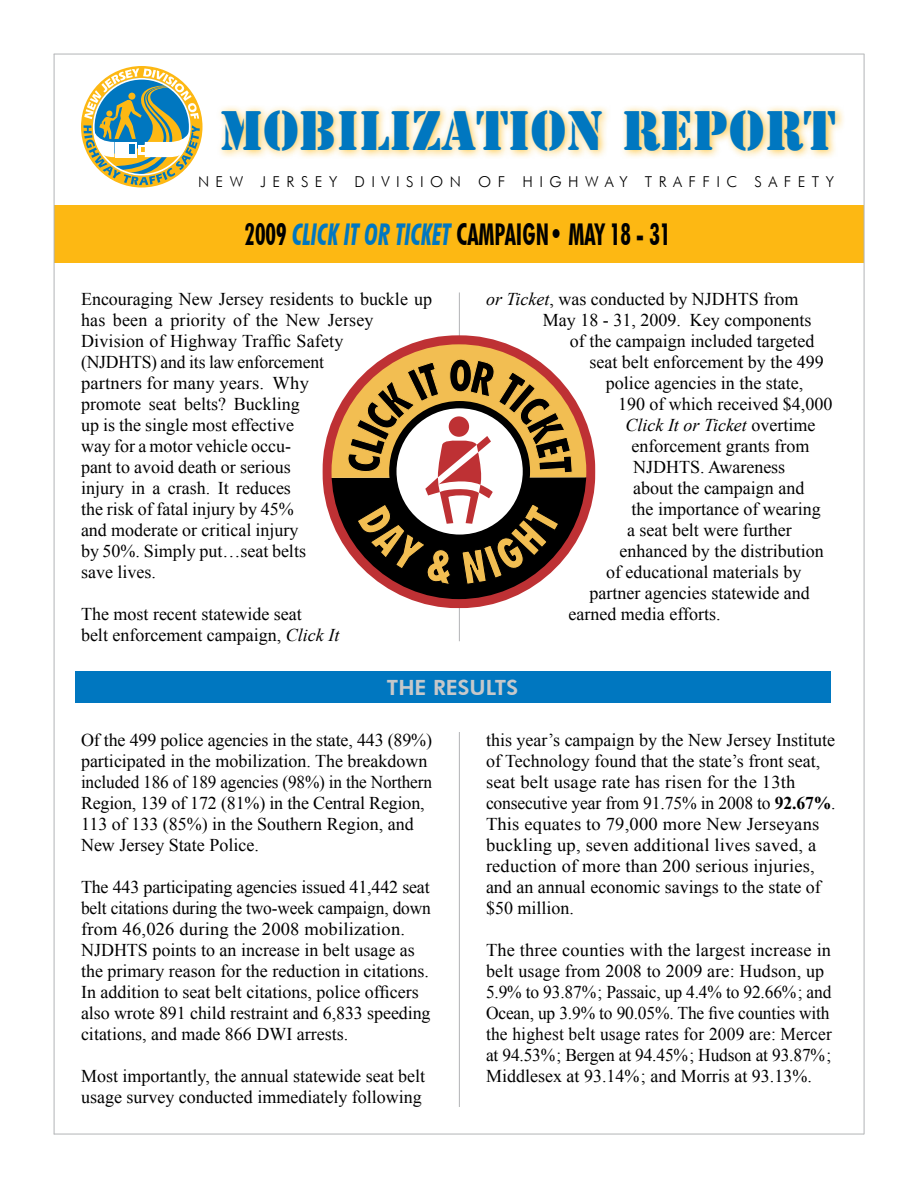
<style>
.page{position:relative;width:918px;height:1188px;background:#fff}
.page>*{position:absolute;margin:0;border:0;box-sizing:border-box;transform-origin:0 0}
.t1{font:52.05px "Stencil Std";letter-spacing:.01em;color:#0077c0;scale:.95 1}
.t2{font:700 condensed 30px "Futura BT";color:#000;scale:.8 1}
.t3{font:800 21px "Futura BT";color:#c6c8ca}
.t4{font:18px/21px "Times New Roman";color:#000}
.t5{font:italic 18px "Times New Roman";color:#000}
.t6{font:300 15px "Futura BT";letter-spacing:.43em;color:#000}
.s1{font-style:italic;color:#0077c0}
.s2{font-style:italic}
.s3{font-style:normal}
.s4{font-weight:700}
</style>
<div class="page">
<div style="left:54px;top:205px;width:810px;height:58px;background:#fdb813"></div>
<hr style="left:54px;top:1134px;width:810px;height:1px;background:#b2b4b6">
<hr style="left:864px;top:54px;width:1px;height:1080px;background:#b2b4b6">
<hr style="left:54px;top:54px;width:1px;height:1080px;background:#b2b4b6">
<hr style="left:54px;top:54px;width:810px;height:1px;background:#b2b4b6">
<svg style="left:84px;top:68px;width:116px;height:117px"></svg>
<div style="left:93px;top:78px;width:98px;height:98px;border:2px solid #fff;border-radius:50%"></div>
<div style="left:216px;top:104px;width:702px;height:91px;background:#fdb813;opacity:.75"></div>
<hr style="left:459px;top:732px;width:1px;height:375px;background:#b2b4b6">
<div style="left:75px;top:671px;width:756px;height:32px;background:#0077c0"></div>
<hr style="left:459px;top:292px;width:1px;height:349px;background:#b2b4b6">
<svg style="left:322px;top:335px;width:273px;height:273px"></svg>
<div style="left:449px;top:416px;width:20px;height:21px;background:#be3134;border-radius:50%"></div>
<h1 class="t1" style="left:220px;top:96px;width:651px">MOBILIZATION REPORT</h1>
<p class="t6" style="left:198px;top:172px;width:638px">NEW JERSEY DIVISION OF HIGHWAY TRAFFIC SAFETY</p>
<h2 class="t2" style="left:245px;top:216px;width:534px">2009 <span class="s1">CLICK IT OR TICKET</span> CAMPAIGN• MAY 18 - 31</h2>
<p class="t4" style="left:81px;top:288px;width:352px">Encouraging New Jersey residents to buckle up has been a priority of the New Jersey<br>Division of Highway Traffic Safety<br>(NJDHTS) and its law enforcement<br>partners for many years. Why<br>promote seat belts? Buckling<br>up is the single most effective<br>way for a motor vehicle occu-<br>pant to avoid death or serious<br>injury in a crash. It reduces<br>the risk of fatal injury by 45%<br>and moderate or critical injury<br>by 50%. Simply put…seat belts<br>save lives.</p>
<p class="t4" style="left:81px;top:603px;width:260px">The most recent statewide seat<br>belt enforcement campaign, <span class="s2">Click It</span></p>
<p class="t4" style="left:486px;top:288px;width:314px"><span class="s2">or Ticket</span>, was conducted by NJDHTS from</p>
<p class="t4" style="left:543px;top:309px;width:270px">May 18 - 31, 2009. Key components</p>
<p class="t4" style="left:570px;top:330px;width:246px">of the campaign included targeted</p>
<p class="t4" style="left:589px;top:351px;width:236px">seat belt enforcement by the 499</p>
<p class="t4" style="left:606px;top:372px;width:199px">police agencies in the state,</p>
<p class="t4" style="left:618px;top:393px;width:216px">190 of which received $4,000</p>
<p class="t5" style="left:626px;top:413px;width:191px">Click It or Ticket <span class="s3">overtime</span></p>
<p class="t4" style="left:632px;top:435px;width:179px">enforcement grants from</p>
<p class="t4" style="left:633px;top:456px;width:154px">NJDHTS. Awareness</p>
<p class="t4" style="left:633px;top:477px;width:173px">about the campaign and</p>
<p class="t4" style="left:632px;top:498px;width:191px">the importance of wearing</p>
<p class="t4" style="left:627px;top:519px;width:166px">a seat belt were further</p>
<p class="t4" style="left:620px;top:540px;width:206px">enhanced by the distribution</p>
<p class="t4" style="left:606px;top:561px;width:197px">of educational materials by</p>
<p class="t4" style="left:590px;top:582px;width:222px">partner agencies statewide and</p>
<p class="t4" style="left:569px;top:603px;width:154px">earned media efforts.</p>
<p class="t3" style="left:387px;top:675px;width:133px">THE RESULTS</p>
<p class="t4" style="left:81px;top:729px;width:353px">Of the 499 police agencies in the state, 443 (89%) participated in the mobilization. The breakdown included 186 of 189 agencies (98%) in the Northern Region, 139 of 172 (81%) in the Central Region, 113 of 133 (85%) in the Southern Region, and New Jersey State Police.</p>
<p class="t4" style="left:81px;top:876px;width:351px">The 443 participating agencies issued 41,442 seat belt citations during the two-week campaign, down from 46,026 during the 2008 mobilization.<br>NJDHTS points to an increase in belt usage as the primary reason for the reduction in citations.<br>In addition to seat belt citations, police officers also wrote 891 child restraint and 6,833 speeding citations, and made 866 DWI arrests.</p>
<p class="t4" style="left:81px;top:1065px;width:346px">Most importantly, the annual statewide seat belt usage survey conducted immediately following</p>
<p class="t4" style="left:486px;top:729px;width:351px">this year’s campaign by the New Jersey Institute of Technology found that the state’s front seat, seat belt usage rate has risen for the 13th consecutive year from 91.75% in 2008 to <span class="s4">92.67%</span>.<br>This equates to 79,000 more New Jerseyans buckling up, seven additional lives saved, a reduction of more than 200 serious injuries, and an annual economic savings to the state of $50 million.</p>
<p class="t4" style="left:486px;top:939px;width:347px">The three counties with the largest increase in belt usage from 2008 to 2009 are: Hudson, up 5.9% to 93.87%; Passaic, up 4.4% to 92.66%; and Ocean, up 3.9% to 90.05%. The five counties with the highest belt usage rates for 2009 are: Mercer at 94.53%; Bergen at 94.45%; Hudson at 93.87%; Middlesex at 93.14%; and Morris at 93.13%.</p>
</div>
